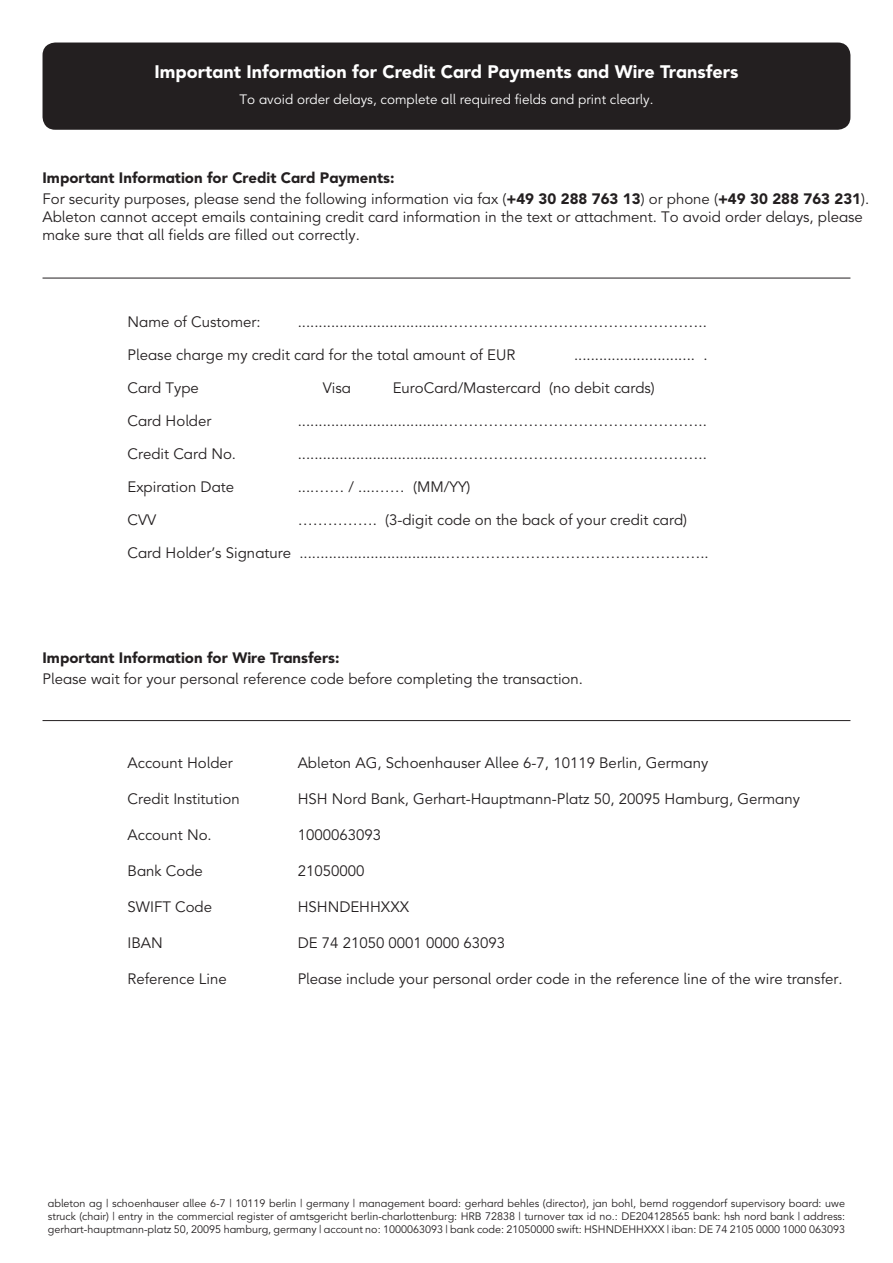
<style>
.page{position:relative;width:893px;height:1263px;background:#fff}
.page>*{position:absolute;margin:0;border:0;box-sizing:border-box;transform-origin:0 0}
.t1{font:900 18px "Ableton";color:#fff}
.t2{font:15px/21px "Ableton";color:#231f20}
.t3{font:900 15px "Ableton";color:#231f20}
.t4{font:13.5px "Ableton";color:#fff}
.t5{font:10.8px/12.9px "Ableton";color:#231f20;text-align:justify}
.s1{font-weight:900}
</style>
<div class="page">
<hr style="left:43px;top:720px;width:807px;height:1px;background:#231f20">
<hr style="left:43px;top:278px;width:807px;height:1px;background:#231f20">
<div style="left:43px;top:43px;width:807px;height:87px;background:#231f20;border-radius:13px"></div>
<p class="t1" style="left:155px;top:61px;width:585px">Important Information for Credit Card Payments and Wire Transfers</p>
<p class="t4" style="left:240px;top:91px;width:415px">To avoid order delays, complete all required fields and print clearly.</p>
<p class="t2" style="left:43px;top:168px;width:828px"><span class="s1">Important Information for Credit Card Payments:<br></span>For security purposes, please send the following information via fax (<span class="s1">+49 30 288 763 13</span>) or phone (<span class="s1">+49 30 288 763 231</span>).</p>
<p class="t2" style="left:43px;top:208px;width:822px;line-height:18px">Ableton cannot accept emails containing credit card information in the text or attachment. To avoid order delays, please make sure that all fields are filled out correctly.</p>
<p class="t2" style="left:128px;top:312px;width:135px">Name of Customer:</p>
<p class="t2" style="left:298px;top:312px;width:411px">...................................……………………………………………..</p>
<p class="t2" style="left:128px;top:345px;width:389px">Please charge my credit card for the total amount of EUR</p>
<p class="t2" style="left:574px;top:345px;width:135px">............................. .</p>
<p class="t2" style="left:128px;top:378px;width:73px">Card Type</p>
<p class="t2" style="left:323px;top:378px;width:30px">Visa</p>
<p class="t2" style="left:393px;top:378px;width:264px">EuroCard/Mastercard (no debit cards)</p>
<p class="t2" style="left:128px;top:411px;width:85px">Card Holder</p>
<p class="t2" style="left:298px;top:411px;width:411px">...................................……………………………………………..</p>
<p class="t2" style="left:128px;top:444px;width:110px">Credit Card No.</p>
<p class="t2" style="left:298px;top:444px;width:411px">...................................……………………………………………..</p>
<p class="t2" style="left:128px;top:477px;width:108px">Expiration Date</p>
<p class="t2" style="left:298px;top:477px;width:174px">....…… / ....…… (MM/YY)</p>
<p class="t2" style="left:128px;top:510px;width:30px">CVV</p>
<p class="t2" style="left:298px;top:510px;width:391px">……………. (3-digit code on the back of your credit card)</p>
<p class="t2" style="left:128px;top:543px;width:583px">Card Holder’s Signature ...................................……………………………………………..</p>
<p class="t3" style="left:43px;top:649px;width:299px">Important Information for Wire Transfers:</p>
<p class="t2" style="left:43px;top:669px;width:542px">Please wait for your personal reference code before completing the transaction.</p>
<p class="t2" style="left:128px;top:753px;width:107px">Account Holder</p>
<p class="t2" style="left:298px;top:753px;width:412px">Ableton AG, Schoenhauser Allee 6-7, 10119 Berlin, Germany</p>
<p class="t2" style="left:128px;top:789px;width:114px">Credit Institution</p>
<p class="t2" style="left:298px;top:789px;width:504px">HSH Nord Bank, Gerhart-Hauptmann-Platz 50, 20095 Hamburg, Germany</p>
<p class="t2" style="left:128px;top:825px;width:86px">Account No.</p>
<p class="t2" style="left:298px;top:825px;width:85px">1000063093</p>
<p class="t2" style="left:128px;top:861px;width:77px">Bank Code</p>
<p class="t2" style="left:298px;top:861px;width:68px">21050000</p>
<p class="t2" style="left:128px;top:897px;width:86px">SWIFT Code</p>
<p class="t2" style="left:298px;top:897px;width:113px">HSHNDEHHXXX</p>
<p class="t2" style="left:128px;top:933px;width:37px">IBAN</p>
<p class="t2" style="left:298px;top:933px;width:209px">DE 74 21050 0001 0000 63093</p>
<p class="t2" style="left:128px;top:969px;width:101px">Reference Line</p>
<p class="t2" style="left:298px;top:969px;width:546px">Please include your personal order code in the reference line of the wire transfer.</p>
<p class="t5" style="left:48px;top:1197px;width:799px">ableton ag | schoenhauser allee 6-7 | 10119 berlin | germany | management board: gerhard behles (director), jan bohl, bernd roggendorf supervisory board: uwe struck (chair) | entry in the commercial register of amtsgericht berlin-charlottenburg: HRB 72838 | turnover tax id no.: DE204128565 bank: hsh nord bank | address: gerhart-hauptmann-platz 50, 20095 hamburg, germany | account no: 1000063093 | bank code: 21050000 swift: HSHNDEHHXXX | iban: DE 74 2105 0000 1000 063093</p>
</div>
